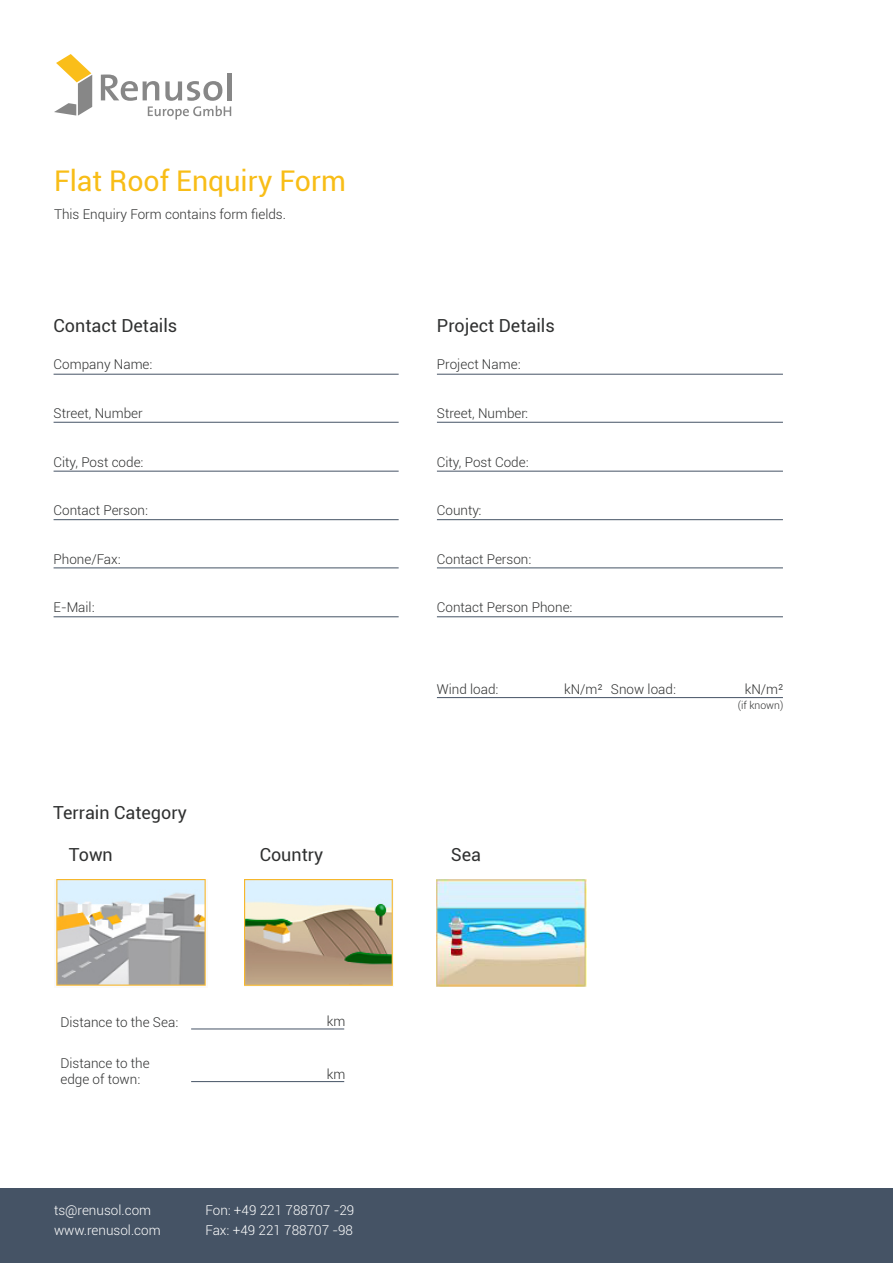
<style>
.page{position:relative;width:893px;height:1263px;background:#fff}
.page>*{position:absolute;margin:0;border:0;box-sizing:border-box;transform-origin:0 0}
.t1{font:28.5px "Roboto";color:#f8bd17}
.t2{font:18px "Roboto";color:#303131}
.t3{font:300 13.5px/16.5px "Roboto";color:#303131}
.t4{font:300 13.5px "Roboto";color:#fff}
.t5{font:300 10.5px "Roboto";color:#303131}
</style>
<div class="page">
<div style="left:0;top:1188px;width:893px;height:75px;background:#455365"></div>
<hr style="left:227px;top:73px;width:4px;height:27px;background:#878787">
<svg style="left:54px;top:54px;width:38px;height:62px"></svg>
<svg style="left:101px;top:75px;width:130px;height:45px"></svg>
<hr style="left:54px;top:374px;width:345px;height:1px;background:#455365">
<hr style="left:54px;top:422px;width:345px;height:1px;background:#455365">
<hr style="left:54px;top:471px;width:345px;height:1px;background:#455365">
<hr style="left:54px;top:519px;width:345px;height:1px;background:#455365">
<hr style="left:54px;top:568px;width:345px;height:1px;background:#455365">
<hr style="left:54px;top:616px;width:345px;height:1px;background:#455365">
<hr style="left:437px;top:374px;width:346px;height:1px;background:#455365">
<hr style="left:437px;top:422px;width:346px;height:1px;background:#455365">
<hr style="left:437px;top:471px;width:346px;height:1px;background:#455365">
<hr style="left:437px;top:519px;width:346px;height:1px;background:#455365">
<hr style="left:437px;top:568px;width:346px;height:1px;background:#455365">
<hr style="left:437px;top:616px;width:346px;height:1px;background:#455365">
<hr style="left:437px;top:697px;width:346px;height:1px;background:#455365">
<img style="left:56px;top:879px;width:150px;height:107px">
<img style="left:244px;top:879px;width:149px;height:107px">
<img style="left:436px;top:879px;width:150px;height:107px">
<hr style="left:191px;top:1029px;width:153px;height:1px;background:#455365">
<hr style="left:191px;top:1081px;width:153px;height:1px;background:#455365">
<h1 class="t1" style="left:54px;top:161px;width:293px">Flat Roof Enquiry Form</h1>
<p class="t3" style="left:54px;top:205px;width:234px">This Enquiry Form contains form fields.</p>
<h2 class="t2" style="left:54px;top:313px;width:125px">Contact Details</h2>
<h2 class="t2" style="left:437px;top:313px;width:119px">Project Details</h2>
<p class="t3" style="left:54px;top:356px;width:100px">Company Name:</p>
<p class="t3" style="left:54px;top:405px;width:91px">Street, Number</p>
<p class="t3" style="left:54px;top:453px;width:91px">City, Post code:</p>
<p class="t3" style="left:54px;top:502px;width:96px">Contact Person:</p>
<p class="t3" style="left:54px;top:550px;width:69px">Phone/Fax:</p>
<p class="t3" style="left:54px;top:599px;width:42px">E-Mail:</p>
<p class="t3" style="left:437px;top:356px;width:85px">Project Name:</p>
<p class="t3" style="left:437px;top:405px;width:93px">Street, Number:</p>
<p class="t3" style="left:437px;top:453px;width:93px">City, Post Code:</p>
<p class="t3" style="left:437px;top:502px;width:46px">County:</p>
<p class="t3" style="left:437px;top:550px;width:96px">Contact Person:</p>
<p class="t3" style="left:437px;top:599px;width:137px">Contact Person Phone:</p>
<p class="t3" style="left:437px;top:680px;width:63px">Wind load:</p>
<p class="t3" style="left:564px;top:680px;width:113px">kN/m² Snow load:</p>
<p class="t3" style="left:745px;top:680px;width:40px">kN/m²</p>
<h2 class="t2" style="left:53px;top:800px;width:135px">Terrain Category</h2>
<h2 class="t2" style="left:69px;top:842px;width:45px">Town</h2>
<h2 class="t2" style="left:260px;top:842px;width:65px">Country</h2>
<h2 class="t2" style="left:451px;top:842px;width:32px">Sea</h2>
<p class="t3" style="left:60px;top:1014px;width:119px">Distance to the Sea:</p>
<p class="t3" style="left:60px;top:1054px;width:91px">Distance to the edge of town:</p>
<p class="t3" style="left:327px;top:1013px;width:20px">km</p>
<p class="t3" style="left:327px;top:1065px;width:20px">km</p>
<p class="t4" style="left:54px;top:1201px;width:99px">ts@renusol.com</p>
<p class="t4" style="left:205px;top:1201px;width:150px">Fon: +49 221 788707 -29</p>
<p class="t4" style="left:54px;top:1220px;width:108px">www.renusol.com</p>
<p class="t4" style="left:205px;top:1220px;width:149px">Fax: +49 221 788707 -98</p>
<p class="t5" style="left:738px;top:698px;width:47px">(if known)</p>
</div>
